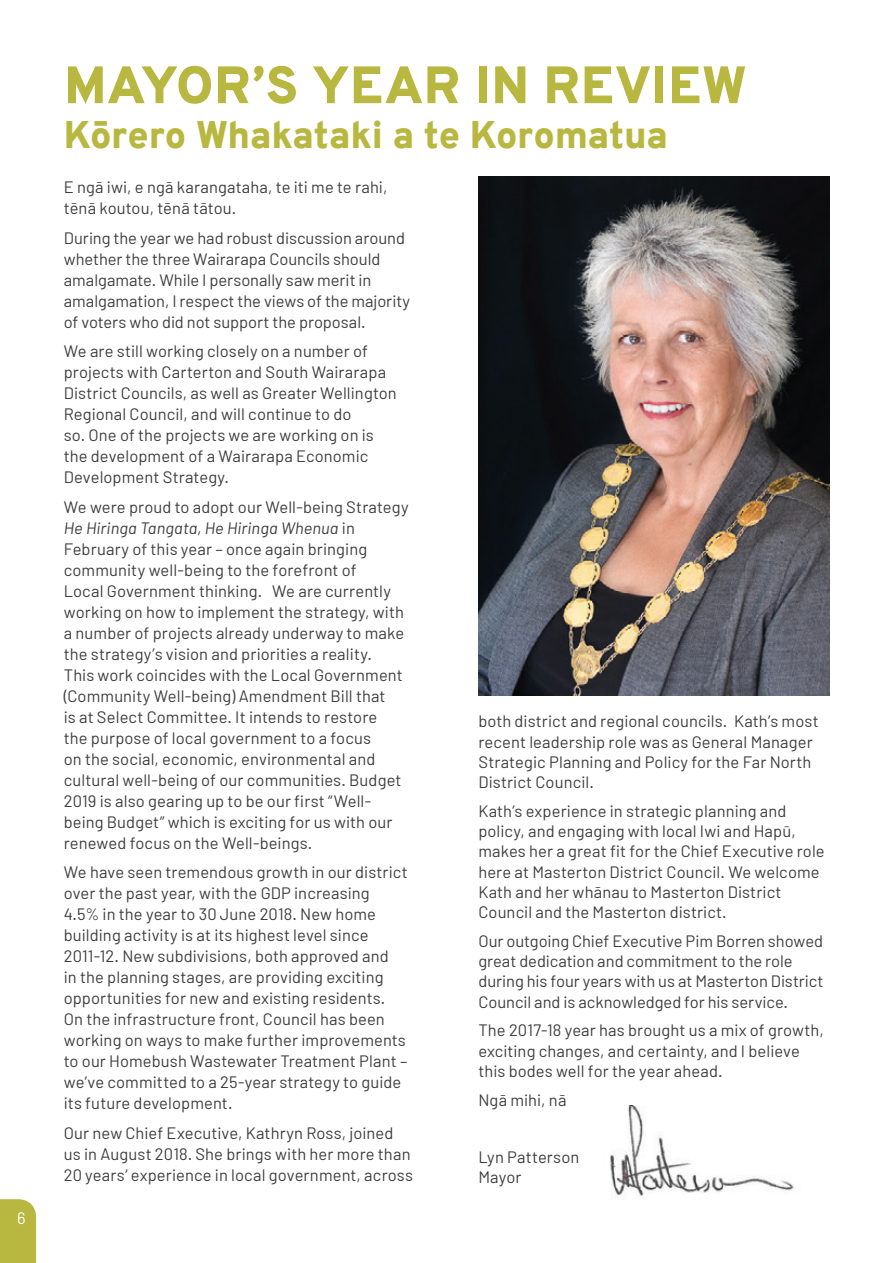
<style>
.page{position:relative;width:893px;height:1263px;background:#fff}
.page>*{position:absolute;margin:0;border:0;box-sizing:border-box;transform-origin:0 0}
.t1{font:900 52.5px "Overpass";letter-spacing:.005em;color:#b8b740}
.t2{font:900 37.5px "Overpass";letter-spacing:-.005em;color:#b8b740}
.t3{font:16.5px/21px "Barlow";letter-spacing:.005em;color:#3e3e3f}
.t4{font:16.5px "Barlow";color:#fff}
.s1{font-style:italic}
</style>
<div class="page">
<div style="left:0;top:1199px;width:36px;height:64px;background:#b8b740"></div>
<img style="left:610px;top:1106px;width:184px;height:92px">
<img style="left:478px;top:177px;width:351px;height:519px">
<p class="t4" style="left:17px;top:1208px;width:10px">6</p>
<h1 class="t1" style="left:64px;top:47px;width:322px">MAYOR’S YEAR</h1>
<h1 class="t1" style="left:474px;top:47px;width:274px">IN REVIEW</h1>
<h2 class="t2" style="left:64px;top:108px;width:606px">Kōrero Whakataki a te Koromatua</h2>
<p class="t3" style="left:64px;top:176px;width:325px">E ngā iwi, e ngā karangataha, te iti me te rahi, tēnā koutou, tēnā tātou.</p>
<p class="t3" style="left:64px;top:227px;width:348px">During the year we had robust discussion around whether the three Wairarapa Councils should amalgamate. While I personally saw merit in amalgamation, I respect the views of the majority of voters who did not support the proposal.</p>
<p class="t3" style="left:64px;top:340px;width:335px">We are still working closely on a number of projects with Carterton and South Wairarapa District Councils, as well as Greater Wellington Regional Council, and will continue to do<br>so. One of the projects we are working on is the development of a Wairarapa Economic Development Strategy.</p>
<p class="t3" style="left:64px;top:496px;width:346px">We were proud to adopt our Well-being Strategy <span class="s1">He Hiringa Tangata, He Hiringa Whenua</span> in February of this year – once again bringing community well-being to the forefront of<br>Local Government thinking. We are currently working on how to implement the strategy, with a number of projects already underway to make the strategy’s vision and priorities a reality.<br>This work coincides with the Local Government (Community Well-being) Amendment Bill that<br>is at Select Committee. It intends to restore<br>the purpose of local government to a focus<br>on the social, economic, environmental and cultural well-being of our communities. Budget 2019 is also gearing up to be our first “Well&shy;being Budget” which is exciting for us with our renewed focus on the Well-beings.</p>
<p class="t3" style="left:64px;top:861px;width:345px">We have seen tremendous growth in our district over the past year, with the GDP increasing 4.5% in the year to 30 June 2018. New home building activity is at its highest level since 2011-12. New subdivisions, both approved and<br>in the planning stages, are providing exciting opportunities for new and existing residents.<br>On the infrastructure front, Council has been working on ways to make further improvements to our Homebush Wastewater Treatment Plant – we’ve committed to a 25-year strategy to guide its future development.</p>
<p class="t3" style="left:64px;top:1122px;width:351px">Our new Chief Executive, Kathryn Ross, joined us in August 2018. She brings with her more than<br>20 years’ experience in local government, across</p>
<p class="t3" style="left:478px;top:711px;width:342px;line-height:20.2px">both district and regional councils. Kath’s most recent leadership role was as General Manager Strategic Planning and Policy for the Far North District Council.</p>
<p class="t3" style="left:478px;top:800px;width:348px;line-height:20.2px">Kath’s experience in strategic planning and policy, and engaging with local Iwi and Hapū, makes her a great fit for the Chief Executive role here at Masterton District Council. We welcome Kath and her whānau to Masterton District Council and the Masterton district.</p>
<p class="t3" style="left:478px;top:930px;width:347px;line-height:20.2px">Our outgoing Chief Executive Pim Borren showed great dedication and commitment to the role during his four years with us at Masterton District Council and is acknowledged for his service.</p>
<p class="t3" style="left:478px;top:1020px;width:347px;line-height:20.2px">The 2017-18 year has brought us a mix of growth, exciting changes, and certainty, and I believe this bodes well for the year ahead.</p>
<p class="t3" style="left:478px;top:1089px;width:90px">Ngā mihi, nā</p>
<p class="t3" style="left:478px;top:1147px;width:102px;line-height:20.2px">Lyn Patterson<br>Mayor</p>
</div>
